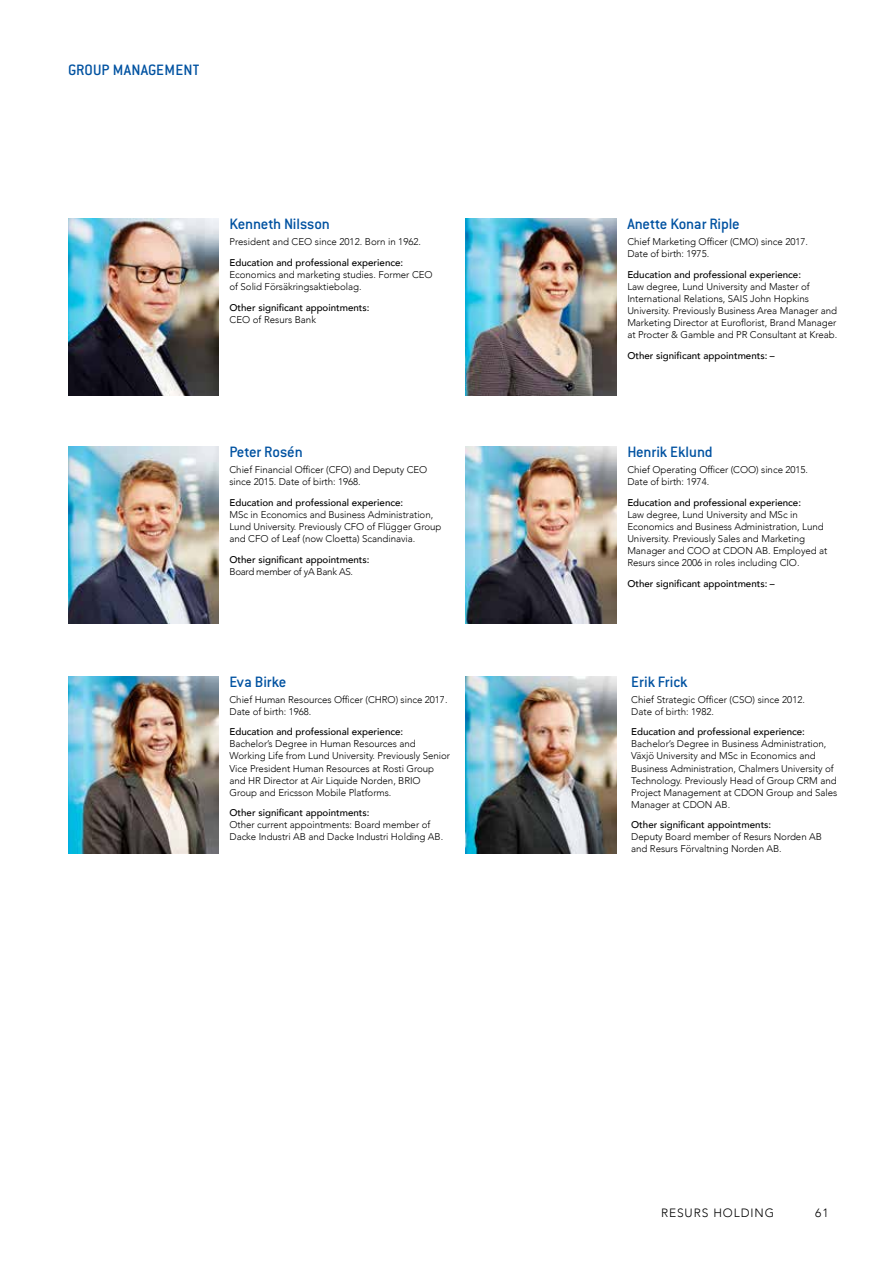
<style>
.page{position:relative;width:893px;height:1263px;background:#fff}
.page>*{position:absolute;margin:0;border:0;box-sizing:border-box;transform-origin:0 0}
.t1{font:16.5px "Conduit ITC Medium";color:#0052a1}
.t2{font:300 12px "Avenir";letter-spacing:.075em;color:#000}
.t3{font:300 9.75px/12px "Avenir";letter-spacing:-.005em;color:#000}
.t4{font:500 9.75px "Avenir";color:#000}
.t5{font:300 9.75px "Avenir";letter-spacing:-.03em;color:#000}
</style>
<div class="page">
<img style="left:68px;top:219px;width:151px;height:177px">
<img style="left:68px;top:676px;width:151px;height:177px">
<img style="left:68px;top:447px;width:151px;height:177px">
<img style="left:466px;top:219px;width:150px;height:177px">
<img style="left:466px;top:447px;width:150px;height:177px">
<img style="left:466px;top:676px;width:150px;height:177px">
<h1 class="t1" style="left:68px;top:60px;width:133px">GROUP MANAGEMENT</h1>
<h1 class="t1" style="left:229px;top:214px;width:102px">Kenneth Nilsson</h1>
<p class="t3" style="left:229px;top:236px;width:193px">President and CEO since 2012. Born in 1962.</p>
<p class="t4" style="left:229px;top:254px;width:175px">Education and professional experience:</p>
<p class="t3" style="left:229px;top:269px;width:205px">Economics and marketing studies. Former CEO of Solid Försäkringsaktiebolag.</p>
<p class="t4" style="left:229px;top:299px;width:142px">Other significant appointments:</p>
<p class="t3" style="left:229px;top:313px;width:88px">CEO of Resurs Bank</p>
<h1 class="t1" style="left:229px;top:442px;width:75px">Peter Rosén</h1>
<p class="t3" style="left:229px;top:464px;width:199px">Chief Financial Officer (CFO) and Deputy CEO since 2015. Date of birth: 1968.</p>
<p class="t4" style="left:229px;top:494px;width:175px">Education and professional experience:</p>
<p class="t3" style="left:229px;top:509px;width:213px">MSc in Economics and Business Administration,<br>Lund University. Previously CFO of Flügger Group and CFO of Leaf (now Cloetta) Scandinavia.</p>
<p class="t4" style="left:229px;top:551px;width:142px">Other significant appointments:</p>
<p class="t5" style="left:229px;top:565px;width:125px">Board member of yA Bank AS.</p>
<h1 class="t1" style="left:229px;top:672px;width:59px">Eva Birke</h1>
<p class="t3" style="left:229px;top:694px;width:220px">Chief Human Resources Officer (CHRO) since 2017.<br>Date of birth: 1968.</p>
<p class="t4" style="left:229px;top:724px;width:175px">Education and professional experience:</p>
<p class="t3" style="left:229px;top:738px;width:222px">Bachelor’s Degree in Human Resources and Working Life from Lund University. Previously Senior Vice President Human Resources at Rosti Group and HR Director at Air Liquide Norden, BRIO Group and Ericsson Mobile Platforms.</p>
<p class="t4" style="left:229px;top:804px;width:142px">Other significant appointments:</p>
<p class="t3" style="left:229px;top:819px;width:215px">Other current appointments: Board member of<br>Dacke Industri AB and Dacke Industri Holding AB.</p>
<h1 class="t1" style="left:627px;top:214px;width:114px">Anette Konar Riple</h1>
<p class="t3" style="left:627px;top:236px;width:182px">Chief Marketing Officer (CMO) since 2017.<br>Date of birth: 1975.</p>
<p class="t4" style="left:627px;top:266px;width:175px">Education and professional experience:</p>
<p class="t3" style="left:627px;top:281px;width:212px">Law degree, Lund University and Master of International Relations, SAIS John Hopkins University. Previously Business Area Manager and Marketing Director at Euroflorist, Brand Manager at Procter &amp; Gamble and PR Consultant at Kreab.</p>
<p class="t4" style="left:627px;top:347px;width:149px">Other significant appointments: –</p>
<h1 class="t1" style="left:627px;top:442px;width:87px">Henrik Eklund</h1>
<p class="t3" style="left:627px;top:464px;width:182px">Chief Operating Officer (COO) since 2015.<br>Date of birth: 1974.</p>
<p class="t4" style="left:627px;top:494px;width:175px">Education and professional experience:</p>
<p class="t3" style="left:627px;top:509px;width:202px">Law degree, Lund University and MSc in Economics and Business Administration, Lund University. Previously Sales and Marketing Manager and COO at CDON AB. Employed at Resurs since 2006 in roles including CIO.</p>
<p class="t4" style="left:627px;top:575px;width:149px">Other significant appointments: –</p>
<h1 class="t1" style="left:631px;top:672px;width:58px">Erik Frick</h1>
<p class="t3" style="left:631px;top:694px;width:175px">Chief Strategic Officer (CSO) since 2012.<br>Date of birth: 1982.</p>
<p class="t4" style="left:631px;top:724px;width:175px">Education and professional experience:</p>
<p class="t3" style="left:631px;top:738px;width:208px">Bachelor’s Degree in Business Administration, Växjö University and MSc in Economics and Business Administration, Chalmers University of Technology. Previously Head of Group CRM and Project Management at CDON Group and Sales Manager at CDON AB.</p>
<p class="t4" style="left:631px;top:816px;width:142px">Other significant appointments:</p>
<p class="t3" style="left:631px;top:831px;width:192px">Deputy Board member of Resurs Norden AB and Resurs Förvaltning Norden AB.</p>
<p class="t2" style="left:661px;top:1205px;width:115px">RESURS HOLDING</p>
<p class="t2" style="left:815px;top:1205px;width:15px">61</p>
</div>
